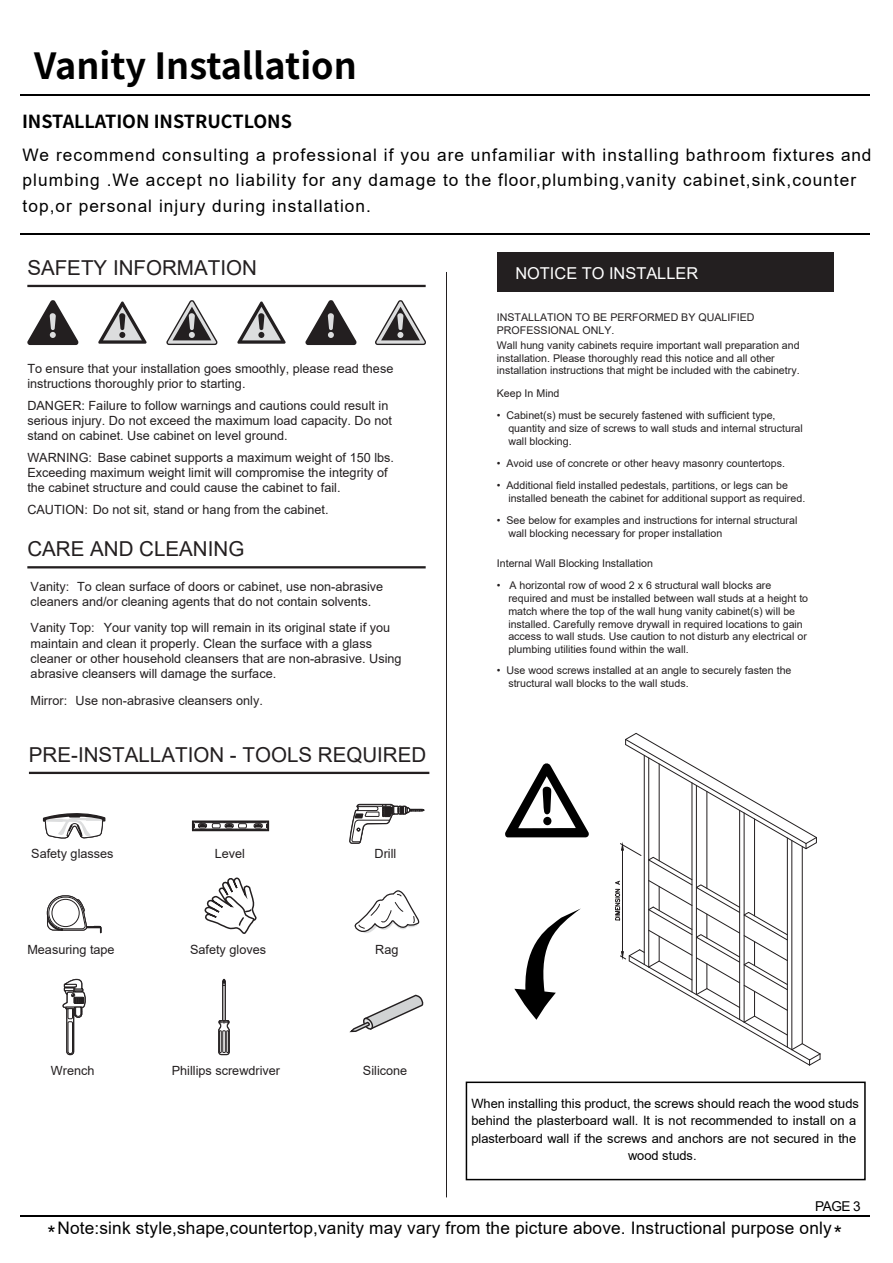
<style>
.page{position:relative;width:893px;height:1263px;background:#fff}
.page>*{position:absolute;margin:0;border:0;box-sizing:border-box;transform-origin:0 0}
.t1{font:700 36px "Source Han Sans CN";color:#000}
.t2{font:21px "Arial";color:#000}
.t3{font:20.55px "Arial";color:#231f20}
.t4{font:700 18px "Source Han Sans CN";color:#000}
.t5{font:17.25px/25.8px "Arial";letter-spacing:.06em;color:#000}
.t6{font:17.25px "Arial";letter-spacing:.01em;color:#000}
.t7{font:16.35px "Arial";color:#fff}
.t8{font:13.65px "Arial";color:#000}
.t9{font:12.9px/17.4px "Arial";color:#000;text-align:center}
.t10{font:12.6px/15.1px "Arial";color:#231f20}
.t11{font:10.65px/12.8px "Arial";color:#231f20}
</style>
<div class="page">
<hr style="left:21px;top:234px;width:849px;height:1px;background:#000">
<hr style="left:21px;top:1215px;width:849px;height:1px;background:#000">
<hr style="left:21px;top:94px;width:849px;height:2px;background:#000">
<div style="left:497px;top:253px;width:336px;height:39px;background:#231f20"></div>
<svg style="left:27px;top:300px;width:51px;height:45px"></svg>
<svg style="left:305px;top:300px;width:51px;height:45px"></svg>
<svg style="left:237px;top:301px;width:49px;height:43px"></svg>
<svg style="left:98px;top:301px;width:49px;height:43px"></svg>
<svg style="left:375px;top:300px;width:51px;height:45px"></svg>
<svg style="left:166px;top:300px;width:51px;height:45px"></svg>
<hr style="left:27px;top:285px;width:399px;height:2px;background:#231f20">
<hr style="left:27px;top:566px;width:399px;height:2px;background:#231f20">
<hr style="left:446px;top:272px;width:1px;height:925px;background:#231f20">
<div style="left:192px;top:820px;width:77px;height:11px;border:2px solid #231f20"></div>
<svg style="left:192px;top:821px;width:77px;height:9px"></svg>
<svg style="left:204px;top:877px;width:53px;height:179px"></svg>
<svg style="left:43px;top:813px;width:62px;height:26px"></svg>
<svg style="left:62px;top:979px;width:24px;height:76px"></svg>
<svg style="left:47px;top:895px;width:55px;height:38px"></svg>
<div style="left:52px;top:899px;width:27px;height:27px;background:#fff;border-radius:50%"></div>
<div style="left:52px;top:899px;width:27px;height:28px;border:1px solid #231f20;border-radius:50%"></div>
<svg style="left:349px;top:995px;width:75px;height:38px"></svg>
<svg style="left:354px;top:890px;width:65px;height:43px"></svg>
<svg style="left:349px;top:804px;width:76px;height:40px"></svg>
<hr style="left:29px;top:772px;width:400px;height:2px;background:#231f20">
<svg style="left:514px;top:908px;width:67px;height:112px"></svg>
<div style="left:466px;top:1081px;width:400px;height:99px;border:2px solid #000"></div>
<svg style="left:505px;top:763px;width:84px;height:74px"></svg>
<div style="left:543px;top:817px;width:9px;height:8px;background:#000;border-radius:50%"></div>
<svg style="left:615px;top:733px;width:206px;height:333px"></svg>
<h1 class="t1" style="left:34px;top:46px;width:324px">Vanity Installation</h1>
<h3 class="t4" style="left:22px;top:112px;width:271px">INSTALLATION INSTRUCTLONS</h3>
<p class="t5" style="left:23px;top:142px;width:850px">We recommend consulting a professional if you are unfamiliar with installing bathroom fixtures and plumbing .We accept no liability for any damage to the floor,plumbing,vanity cabinet,sink,counter top,or personal injury during installation.</p>
<h3 class="t3" style="left:27px;top:254px;width:231px">SAFETY INFORMATION</h3>
<p class="t10" style="left:27px;top:361px;width:367px">To ensure that your installation goes smoothly, please read these instructions thoroughly prior to starting.</p>
<p class="t10" style="left:27px;top:398px;width:366px">DANGER: Failure to follow warnings and cautions could result in serious injury. Do not exceed the maximum load capacity. Do not stand on cabinet. Use cabinet on level ground.</p>
<p class="t10" style="left:27px;top:450px;width:368px">WARNING: Base cabinet supports a maximum weight of 150 lbs.<br>Exceeding maximum weight limit will compromise the integrity of the cabinet structure and could cause the cabinet to fail.</p>
<p class="t10" style="left:27px;top:502px;width:303px">CAUTION: Do not sit, stand or hang from the cabinet.</p>
<h3 class="t3" style="left:27px;top:535px;width:218px">CARE AND CLEANING</h3>
<p class="t10" style="left:31px;top:578px;width:354px">Vanity: To clean surface of doors or cabinet, use non-abrasive cleaners and/or cleaning agents that do not contain solvents.</p>
<p class="t10" style="left:31px;top:620px;width:372px">Vanity Top: Your vanity top will remain in its original state if you maintain and clean it properly. Clean the surface with a glass cleaner or other household cleansers that are non-abrasive. Using abrasive cleansers will damage the surface.</p>
<p class="t10" style="left:31px;top:692px;width:234px">Mirror: Use non-abrasive cleansers only.</p>
<h3 class="t3" style="left:29px;top:740px;width:399px">PRE-INSTALLATION - TOOLS REQUIRED</h3>
<p class="t10" style="left:31px;top:846px;width:84px">Safety glasses</p>
<p class="t10" style="left:27px;top:941px;width:89px">Measuring tape</p>
<p class="t10" style="left:215px;top:846px;width:32px">Level</p>
<p class="t10" style="left:190px;top:941px;width:78px">Safety gloves</p>
<p class="t10" style="left:375px;top:846px;width:23px">Drill</p>
<p class="t10" style="left:375px;top:941px;width:25px">Rag</p>
<p class="t10" style="left:51px;top:1062px;width:45px">Wrench</p>
<p class="t10" style="left:363px;top:1062px;width:46px">Silicone</p>
<p class="t10" style="left:172px;top:1062px;width:110px">Phillips screwdriver</p>
<h3 class="t7" style="left:515px;top:262px;width:184px">NOTICE TO INSTALLER</h3>
<p class="t11" style="left:497px;top:310px;width:259px;line-height:13.4px">INSTALLATION TO BE PERFORMED BY QUALIFIED<br>PROFESSIONAL ONLY.</p>
<p class="t11" style="left:497px;top:339px;width:304px">Wall hung vanity cabinets require important wall preparation and installation. Please thoroughly read this notice and all other installation instructions that might be included with the cabinetry.</p>
<p class="t11" style="left:497px;top:386px;width:64px">Keep In Mind</p>
<p class="t11" style="left:508px;top:409px;width:296px;text-indent:-12px">• Cabinet(s) must be securely fastened with sufficient type, quantity and size of screws to wall studs and internal structural wall blocking.</p>
<p class="t11" style="left:497px;top:457px;width:290px">• Avoid use of concrete or other heavy masonry countertops.</p>
<p class="t11" style="left:508px;top:479px;width:298px;text-indent:-12px">• Additional field installed pedestals, partitions, or legs can be installed beneath the cabinet for additional support as required.</p>
<p class="t11" style="left:508px;top:514px;width:291px;text-indent:-12px">• See below for examples and instructions for internal structural wall blocking necessary for proper installation</p>
<p class="t11" style="left:497px;top:557px;width:158px">Internal Wall Blocking Installation</p>
<p class="t11" style="left:508px;top:579px;width:301px;text-indent:-12px">• A horizontal row of wood 2 x 6 structural wall blocks are required and must be installed between wall studs at a height to match where the top of the wall hung vanity cabinet(s) will be installed. Carefully remove drywall in required locations to gain access to wall studs. Use caution to not disturb any electrical or plumbing utilities found within the wall.</p>
<p class="t11" style="left:508px;top:664px;width:285px;text-indent:-12px">• Use wood screws installed at an angle to securely fasten the structural wall blocks to the wall studs.</p>
<p class="t9" style="left:471px;top:1095px;width:389px">When installing this product, the screws should reach the wood studs behind the plasterboard wall. It is not recommended to install on a plasterboard wall if the screws and anchors are not secured in the wood studs.</p>
<p class="t8" style="left:815px;top:1197px;width:47px">PAGE 3</p>
<h3 class="t6" style="left:57px;top:1216px;width:776px">Note:sink style,shape,countertop,vanity may vary from the picture above. Instructional purpose only</h3>
<h2 class="t2" style="left:48px;top:1219px;width:10px">*</h2>
<h2 class="t2" style="left:834px;top:1219px;width:10px">*</h2>
</div>
